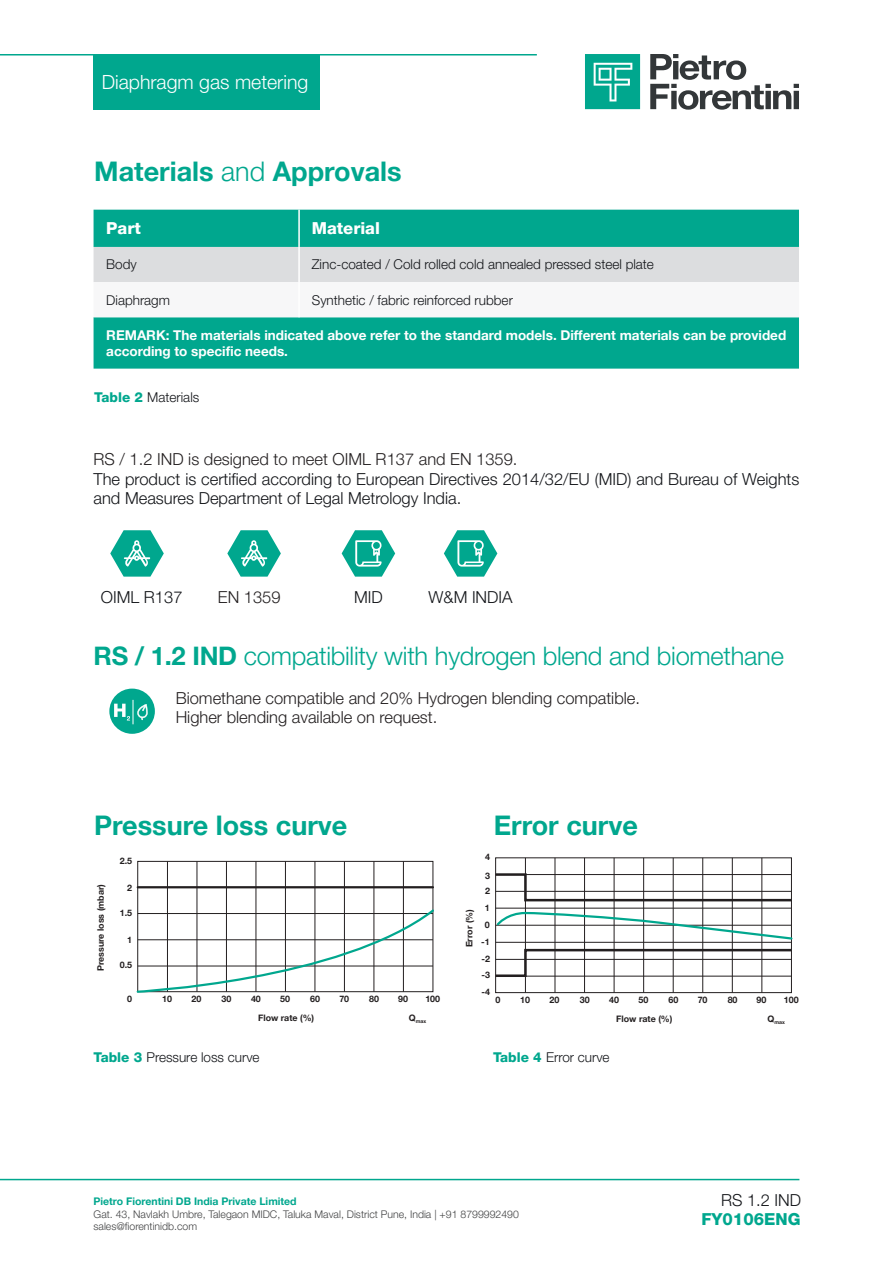
<style>
.page{position:relative;width:893px;height:1263px;background:#fff}
.page>*{position:absolute;margin:0;border:0;box-sizing:border-box;transform-origin:0 0}
.t1{font:700 27px "Helvetica Neue LT Pro";color:#00a78e}
.t2{font:300 25.5px "Helvetica Neue LT Pro";letter-spacing:-.01em;color:#00a78e}
.t3{font:300 19.5px "Helvetica Neue LT Pro";color:#fff}
.t4{font:300 16.5px/19.8px "Helvetica Neue LT Pro";color:#121418}
.t5{font:300 16.5px/19.8px "Helvetica Neue LT Pro";color:#231f20}
.t6{font:800 16.5px "Helvetica Neue LT Pro";color:#fff}
.t7{font:800 16.5px "Helvetica Neue LT Pro";color:#00a78e}
.t8{font:300 13.5px "Helvetica Neue LT Pro";color:#121418}
.t9{font:700 13.5px/16.2px "Helvetica Neue LT Pro";color:#fff}
.t10{font:300 10.5px/12.6px "Helvetica Neue LT Pro";color:#414243}
.t11{font:700 10.5px "Helvetica Neue LT Pro";color:#00a78e}
.t12{font:700 8.85px "Helvetica Neue LT Pro";color:#231f20}
.t13{font:700 5.25px "Helvetica Neue LT Pro";color:#231f20}
.s1{font-weight:300}
.s2{font-weight:800;color:#00a78e}
.s3{font-weight:700}
</style>
<div class="page">
<hr style="left:0;top:54px;width:537px;height:2px;background:#00a78e">
<hr style="left:0;top:1179px;width:799px;height:1px;background:#00a78e">
<svg style="left:650px;top:54px;width:149px;height:56px"></svg>
<svg style="left:585px;top:54px;width:55px;height:55px;background:#25b39e"></svg>
<div style="left:94px;top:55px;width:226px;height:55px;background:#00a78e"></div>
<svg style="left:110px;top:530px;width:54px;height:47px"></svg>
<svg style="left:227px;top:530px;width:54px;height:47px"></svg>
<div style="left:94px;top:210px;width:705px;height:159px;background:#00a78e"></div>
<svg style="left:94px;top:247px;width:705px;height:70px"></svg>
<hr style="left:298px;top:282px;width:2px;height:35px;background:#fff">
<hr style="left:298px;top:247px;width:2px;height:35px;background:#fff">
<hr style="left:298px;top:210px;width:2px;height:37px;background:#fff">
<svg style="left:342px;top:530px;width:53px;height:47px"></svg>
<svg style="left:444px;top:530px;width:53px;height:47px"></svg>
<div style="left:109px;top:689px;width:46px;height:45px;background:#00a78e;border-radius:50%"></div>
<svg style="left:114px;top:700px;width:34px;height:24px"></svg>
<hr style="left:167px;top:861px;width:1px;height:131px;background:#231f20">
<hr style="left:197px;top:861px;width:1px;height:131px;background:#231f20">
<hr style="left:226px;top:861px;width:1px;height:131px;background:#231f20">
<hr style="left:256px;top:861px;width:1px;height:131px;background:#231f20">
<hr style="left:285px;top:861px;width:1px;height:131px;background:#231f20">
<hr style="left:315px;top:861px;width:1px;height:131px;background:#231f20">
<hr style="left:344px;top:861px;width:1px;height:131px;background:#231f20">
<hr style="left:374px;top:861px;width:1px;height:131px;background:#231f20">
<hr style="left:403px;top:861px;width:1px;height:131px;background:#231f20">
<svg style="left:136px;top:907px;width:298px;height:86px"></svg>
<hr style="left:138px;top:886px;width:295px;height:2px;background:#231f20">
<div style="left:495px;top:857px;width:297px;height:136px;border:1px solid #231f20"></div>
<hr style="left:496px;top:908px;width:295px;height:1px;background:#231f20">
<hr style="left:496px;top:942px;width:295px;height:1px;background:#231f20">
<hr style="left:525px;top:858px;width:1px;height:134px;background:#231f20">
<hr style="left:555px;top:858px;width:1px;height:134px;background:#231f20">
<hr style="left:584px;top:858px;width:1px;height:134px;background:#231f20">
<hr style="left:614px;top:858px;width:1px;height:134px;background:#231f20">
<hr style="left:643px;top:858px;width:1px;height:134px;background:#231f20">
<hr style="left:673px;top:858px;width:1px;height:134px;background:#231f20">
<hr style="left:702px;top:858px;width:1px;height:134px;background:#231f20">
<hr style="left:732px;top:858px;width:1px;height:134px;background:#231f20">
<hr style="left:762px;top:858px;width:1px;height:134px;background:#231f20">
<svg style="left:495px;top:872px;width:297px;height:31px"></svg>
<svg style="left:495px;top:947px;width:297px;height:31px"></svg>
<svg style="left:496px;top:911px;width:297px;height:30px"></svg>
<p class="t3" style="left:102px;top:70px;width:208px">Diaphragm gas metering</p>
<h1 class="t1" style="left:94px;top:155px;width:309px">Materials <span class="s1">and</span> Approvals</h1>
<p class="t6" style="left:106px;top:218px;width:36px">Part</p>
<p class="t6" style="left:312px;top:218px;width:70px">Material</p>
<p class="t8" style="left:106px;top:256px;width:32px">Body</p>
<p class="t8" style="left:312px;top:256px;width:344px">Zinc-coated / Cold rolled cold annealed pressed steel plate</p>
<p class="t8" style="left:106px;top:291px;width:65px">Diaphragm</p>
<p class="t8" style="left:312px;top:291px;width:203px">Synthetic / fabric reinforced rubber</p>
<p class="t9" style="left:106px;top:326px;width:681px">REMARK: The materials indicated above refer to the standard models. Different materials can be provided according to specific needs.</p>
<p class="t8" style="left:94px;top:389px;width:107px"><span class="s2">Table 2</span> Materials</p>
<p class="t5" style="left:94px;top:449px;width:425px">RS / 1.2 IND is designed to meet OIML R137 and EN 1359.</p>
<p class="t4" style="left:94px;top:468px;width:707px">The product is certified according to European Directives 2014/32/EU (MID) and Bureau of Weights and Measures Department of Legal Metrology India.</p>
<p class="t4" style="left:101px;top:587px;width:83px">OIML R137</p>
<p class="t5" style="left:218px;top:587px;width:64px">EN 1359</p>
<p class="t4" style="left:354px;top:586px;width:30px">MID</p>
<p class="t4" style="left:429px;top:586px;width:86px">W&amp;M INDIA</p>
<h2 class="t2" style="left:94px;top:640px;width:692px"><span class="s3">RS / 1.2 IND</span> compatibility with hydrogen blend and biomethane</h2>
<p class="t5" style="left:176px;top:687px;width:466px">Biomethane compatible and 20% Hydrogen blending compatible.<br>Higher blending available on request.</p>
<h1 class="t1" style="left:94px;top:809px;width:255px">Pressure loss curve</h1>
<h1 class="t1" style="left:494px;top:809px;width:146px">Error curve</h1>
<p class="t12" style="left:95px;top:971px;width:89px;rotate:-90deg">Pressure loss (mbar)</p>
<p class="t12" style="left:120px;top:856px;width:14px">2.5</p>
<p class="t12" style="left:127px;top:882px;width:6px">2</p>
<p class="t12" style="left:120px;top:907px;width:14px">1.5</p>
<p class="t12" style="left:127px;top:934px;width:6px">1</p>
<p class="t12" style="left:120px;top:960px;width:14px">0.5</p>
<p class="t12" style="left:127px;top:993px;width:6px">0</p>
<p class="t12" style="left:162px;top:993px;width:11px">10</p>
<p class="t12" style="left:192px;top:993px;width:11px">20</p>
<p class="t12" style="left:222px;top:993px;width:11px">30</p>
<p class="t12" style="left:251px;top:993px;width:11px">40</p>
<p class="t12" style="left:280px;top:993px;width:11px">50</p>
<p class="t12" style="left:310px;top:993px;width:11px">60</p>
<p class="t12" style="left:339px;top:993px;width:11px">70</p>
<p class="t12" style="left:369px;top:993px;width:11px">80</p>
<p class="t12" style="left:398px;top:993px;width:11px">90</p>
<p class="t12" style="left:425px;top:993px;width:16px">100</p>
<p class="t12" style="left:258px;top:1012px;width:58px">Flow rate (%)</p>
<p class="t13" style="left:409px;top:1018px;width:19px"><sup>Q</sup>max</p>
<p class="t12" style="left:485px;top:851px;width:6px">4</p>
<p class="t12" style="left:485px;top:885px;width:6px">2</p>
<p class="t12" style="left:485px;top:870px;width:6px">3</p>
<p class="t12" style="left:485px;top:903px;width:6px">1</p>
<p class="t12" style="left:481px;top:936px;width:10px">-1</p>
<p class="t12" style="left:464px;top:947px;width:40px;rotate:-90deg">Error (%)</p>
<p class="t12" style="left:485px;top:919px;width:6px">0</p>
<p class="t12" style="left:481px;top:953px;width:10px">-2</p>
<p class="t12" style="left:481px;top:970px;width:10px">-3</p>
<p class="t12" style="left:481px;top:986px;width:10px">-4</p>
<p class="t12" style="left:496px;top:994px;width:6px">0</p>
<p class="t12" style="left:520px;top:994px;width:11px">10</p>
<p class="t12" style="left:550px;top:994px;width:11px">20</p>
<p class="t12" style="left:580px;top:994px;width:11px">30</p>
<p class="t12" style="left:609px;top:994px;width:11px">40</p>
<p class="t12" style="left:638px;top:994px;width:11px">50</p>
<p class="t12" style="left:668px;top:994px;width:11px">60</p>
<p class="t12" style="left:698px;top:994px;width:11px">70</p>
<p class="t12" style="left:728px;top:994px;width:11px">80</p>
<p class="t12" style="left:757px;top:994px;width:11px">90</p>
<p class="t12" style="left:784px;top:994px;width:16px">100</p>
<p class="t12" style="left:616px;top:1013px;width:58px">Flow rate (%)</p>
<p class="t13" style="left:767px;top:1019px;width:19px"><sup>Q</sup>max</p>
<p class="t8" style="left:94px;top:1049px;width:168px"><span class="s2">Table 3</span> Pressure loss curve</p>
<p class="t8" style="left:493px;top:1049px;width:118px"><span class="s2">Table 4</span> Error curve</p>
<p class="t11" style="left:94px;top:1195px;width:205px">Pietro Fiorentini DB India Private Limited</p>
<p class="t10" style="left:94px;top:1207px;width:427px">Gat. 43, Navlakh Umbre, Talegaon MIDC, Taluka Maval, District Pune, India | +91 8799992490 sales@fiorentinidb.com</p>
<p class="t4" style="left:721px;top:1190px;width:82px">RS 1.2 IND</p>
<p class="t7" style="left:701px;top:1209px;width:101px">FY0106ENG</p>
</div>
